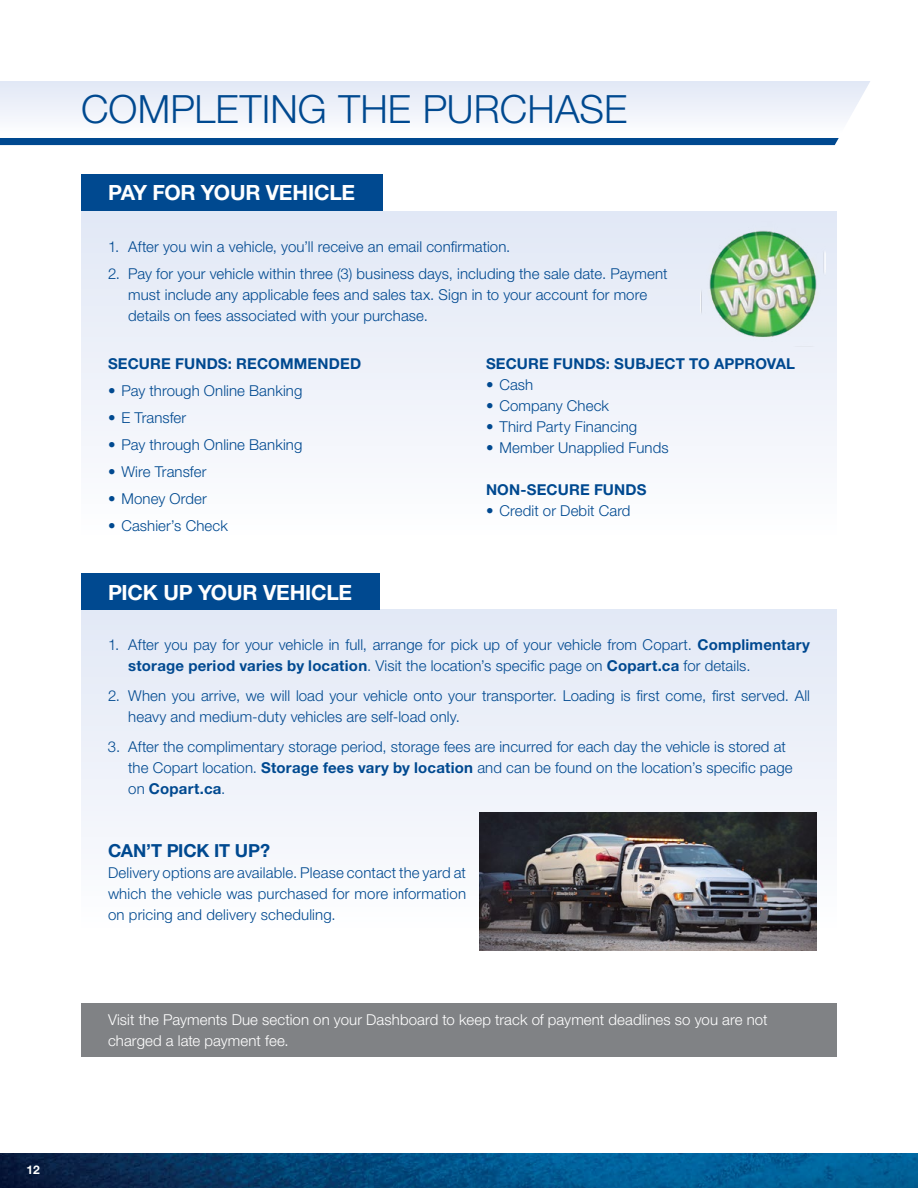
<style>
.page{position:relative;width:918px;height:1188px;background:#fff}
.page>*{position:absolute;margin:0;border:0;box-sizing:border-box;transform-origin:0 0}
.t1{font:300 39px "Helvetica Neue LT";letter-spacing:.005em;color:#004990}
.t2{font:700 21px "Helvetica Neue LT";letter-spacing:-.01em;color:#fff}
.t3{font:700 18px "Helvetica Neue LT";letter-spacing:-.01em;color:#004990}
.t4{font:300 15px/21px "Helvetica Neue LT";letter-spacing:.005em;color:#004990}
.t5{font:300 15px/21px "Helvetica Neue LT";letter-spacing:.005em;color:#fff}
.t6{font:700 15px "Helvetica Neue LT";letter-spacing:.01em;color:#004990}
.t7{font:700 12px "Helvetica Neue LT";color:#fff}
.s1{font-weight:700}
</style>
<div class="page">
<img style="left:0;top:1153px;width:918px;height:35px">
<svg style="left:0;top:81px;width:870px;height:38px"></svg>
<div style="left:0;top:138px;width:839px;height:7px;background:#004990"></div>
<div style="left:82px;top:211px;width:754px;height:329px;background:linear-gradient(to bottom,#e1e7f5,#fdfdfe)"></div>
<div style="left:81px;top:610px;width:756px;height:338px;background:linear-gradient(to bottom,#e1e8f6,#fdfcfd)"></div>
<div style="left:81px;top:174px;width:301px;height:37px;background:#004990"></div>
<div style="left:81px;top:573px;width:298px;height:37px;background:#004990"></div>
<div style="left:81px;top:1003px;width:756px;height:53px;background:#808285"></div>
<img style="left:701px;top:222px;width:124px;height:125px">
<img style="left:480px;top:813px;width:336px;height:137px">
<h1 class="t1" style="left:81px;top:85px;width:548px">COMPLETING THE PURCHASE</h1>
<h2 class="t2" style="left:108px;top:180px;width:249px">PAY FOR YOUR VEHICLE</h2>
<p class="t4" style="left:108px;top:236px;width:404px">1. After you win a vehicle, you’ll receive an email confirmation.</p>
<p class="t4" style="left:128px;top:263px;width:541px;text-indent:-20px">2. Pay for your vehicle within three (3) business days, including the sale date. Payment must include any applicable fees and sales tax. Sign in to your account for more details on fees associated with your purchase.</p>
<p class="t6" style="left:108px;top:354px;width:255px">SECURE FUNDS: RECOMMENDED</p>
<p class="t4" style="left:108px;top:380px;width:196px">• Pay through Online Banking</p>
<p class="t4" style="left:108px;top:407px;width:80px">• E Transfer</p>
<p class="t4" style="left:108px;top:434px;width:196px">• Pay through Online Banking</p>
<p class="t4" style="left:108px;top:461px;width:100px">• Wire Transfer</p>
<p class="t4" style="left:108px;top:488px;width:100px">• Money Order</p>
<p class="t4" style="left:108px;top:515px;width:121px">• Cashier’s Check</p>
<h2 class="t2" style="left:108px;top:579px;width:246px">PICK UP YOUR VEHICLE</h2>
<p class="t6" style="left:486px;top:354px;width:311px">SECURE FUNDS: SUBJECT TO APPROVAL</p>
<p class="t4" style="left:486px;top:374px;width:49px">• Cash</p>
<p class="t4" style="left:486px;top:395px;width:125px">• Company Check</p>
<p class="t4" style="left:486px;top:416px;width:153px">• Third Party Financing</p>
<p class="t4" style="left:486px;top:437px;width:184px">• Member Unapplied Funds</p>
<p class="t6" style="left:486px;top:480px;width:162px">NON-SECURE FUNDS</p>
<p class="t4" style="left:486px;top:500px;width:146px">• Credit or Debit Card</p>
<p class="t4" style="left:128px;top:634px;width:683px;text-indent:-20px">1. After you pay for your vehicle in full, arrange for pick up of your vehicle from Copart. <span class="s1">Complimentary storage period varies by location</span>. Visit the location’s specific page on <span class="s1">Copart.ca</span> for details.</p>
<p class="t4" style="left:128px;top:685px;width:683px;text-indent:-20px">2. When you arrive, we will load your vehicle onto your transporter. Loading is first come, first served. All heavy and medium-duty vehicles are self-load only.</p>
<p class="t4" style="left:128px;top:736px;width:666px;text-indent:-20px">3. After the complimentary storage period, storage fees are incurred for each day the vehicle is stored at the Copart location. <span class="s1">Storage fees vary by location</span> and can be found on the location’s specific page on <span class="s1">Copart.ca</span>.</p>
<p class="t3" style="left:108px;top:839px;width:164px">CAN’T PICK IT UP?</p>
<p class="t4" style="left:108px;top:862px;width:360px;text-align:justify">Delivery options are available. Please contact the yard at which the vehicle was purchased for more information on pricing and delivery scheduling.</p>
<p class="t5" style="left:108px;top:1009px;width:661px">Visit the Payments Due section on your Dashboard to keep track of payment deadlines so you are not charged a late payment fee.</p>
<p class="t7" style="left:27px;top:1162px;width:15px">12</p>
</div>
